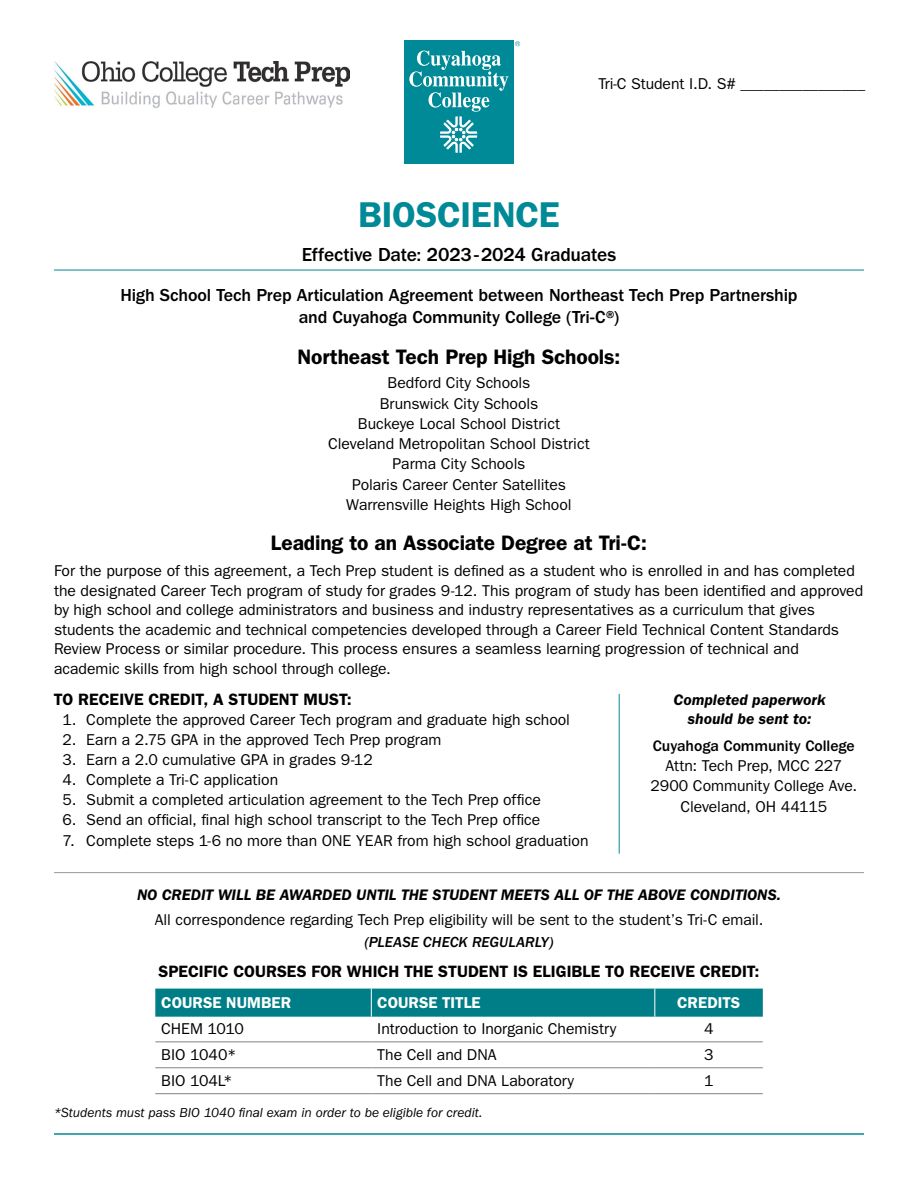
<style>
.page{position:relative;width:918px;height:1188px;background:#fff}
.page>*{position:absolute;margin:0;border:0;box-sizing:border-box;transform-origin:0 0}
.Main_Title_H1{font:600 36px "ITC Franklin Gothic Std";letter-spacing:-.01em;color:#008996}
.Subtitle_H2{font:600 21px "ITC Franklin Gothic Std";letter-spacing:-.005em;color:#000}
.Effective_Date_Para{font:500 19.5px "ITC Franklin Gothic Std";letter-spacing:-.015em;color:#000}
.Para_Agreement{font:500 18px/22.5px "ITC Franklin Gothic Std";letter-spacing:-.01em;color:#000;text-align:center}
.Table_Head_H1{font:600 16.5px "ITC Franklin Gothic Std";color:#000}
.To_Receive_Credit_Subtitle_H2{font:600 16.5px "ITC Franklin Gothic Std";color:#000}
.Para{font:15.75px/19.5px "ITC Franklin Gothic Std";color:#000}
.High_Schools_Para{font:15.75px "ITC Franklin Gothic Std";color:#000}
.No_Credit_Para{font:italic 600 15.75px "ITC Franklin Gothic Std";color:#000}
.Paperwork_Address_Para{font:15.75px "ITC Franklin Gothic Std";letter-spacing:-.005em;color:#000}
.Completed_Subhead_H3{font:italic 600 15.75px/19.5px "ITC Franklin Gothic Std";color:#000;text-align:center}
.Table_Head_Body{font:600 15.75px "ITC Franklin Gothic Std";color:#fff}
.Paperwork_Address_Para-2{font:500 15.75px "ITC Franklin Gothic Std";letter-spacing:-.005em;color:#000}
.Please_Check_Regularly_Para{font:15px "ITC Franklin Gothic Std Med It";color:#000}
.Para-2{font:italic 13.5px "ITC Franklin Gothic Std";color:#000}
</style>
<div class="page">
<hr style="left:54px;top:270px;width:810px;height:1px;background:#008996">
<div style="left:404px;top:40px;width:109px;height:124px;background:#008996"></div>
<svg style="left:409px;top:51px;width:99px;height:102px"></svg>
<svg style="left:515px;top:41px;width:5px;height:5px"></svg>
<img style="left:54px;top:62px;width:296px;height:46px">
<hr style="left:54px;top:872px;width:810px;height:1px;background:#939598">
<div style="left:155px;top:989px;width:608px;height:28px;background:#007e87"></div>
<hr style="left:155px;top:1041px;width:216px;height:1px;background:#808285">
<hr style="left:371px;top:1041px;width:284px;height:1px;background:#808285">
<hr style="left:655px;top:1041px;width:108px;height:1px;background:#808285">
<hr style="left:155px;top:1067px;width:216px;height:1px;background:#808285">
<hr style="left:371px;top:1067px;width:284px;height:1px;background:#808285">
<hr style="left:655px;top:1067px;width:108px;height:1px;background:#808285">
<hr style="left:155px;top:1093px;width:216px;height:1px;background:#808285">
<hr style="left:371px;top:1093px;width:284px;height:1px;background:#808285">
<hr style="left:655px;top:1093px;width:108px;height:1px;background:#808285">
<hr style="left:619px;top:694px;width:1px;height:160px;background:#008996">
<hr style="left:54px;top:1133px;width:810px;height:2px;background:#008996">
<p class="Para" style="left:598px;top:74px;width:268px">Tri-C Student I.D. S# ________________</p>
<h1 class="Main_Title_H1" style="left:358px;top:194px;width:203px">BIOSCIENCE</h1>
<p class="Effective_Date_Para" style="left:302px;top:244px;width:316px">Effective Date: 2023-2024 Graduates</p>
<p class="Para_Agreement" style="left:120px;top:284px;width:679px">High School Tech Prep Articulation Agreement between Northeast Tech Prep Partnership and Cuyahoga Community College (Tri-C®)</p>
<h2 class="Subtitle_H2" style="left:298px;top:344px;width:324px">Northeast Tech Prep High Schools:</h2>
<p class="High_Schools_Para" style="left:388px;top:374px;width:144px">Bedford City Schools</p>
<p class="High_Schools_Para" style="left:380px;top:394px;width:160px">Brunswick City Schools</p>
<p class="High_Schools_Para" style="left:358px;top:414px;width:204px">Buckeye Local School District</p>
<p class="High_Schools_Para" style="left:328px;top:435px;width:263px">Cleveland Metropolitan School District</p>
<p class="High_Schools_Para" style="left:393px;top:455px;width:134px">Parma City Schools</p>
<p class="High_Schools_Para" style="left:352px;top:475px;width:215px">Polaris Career Center Satellites</p>
<p class="High_Schools_Para" style="left:346px;top:495px;width:227px">Warrensville Heights High School</p>
<h2 class="Subtitle_H2" style="left:271px;top:531px;width:378px">Leading to an Associate Degree at Tri-C:</h2>
<p class="Para" style="left:54px;top:561px;width:811px">For the purpose of this agreement, a Tech Prep student is defined as a student who is enrolled in and has completed the designated Career Tech program of study for grades 9-12. This program of study has been identified and approved by high school and college administrators and business and industry representatives as a curriculum that gives students the academic and technical competencies developed through a Career Field Technical Content Standards Review Process or similar procedure. This process ensures a seamless learning progression of technical and academic skills from high school through college.</p>
<h2 class="To_Receive_Credit_Subtitle_H2" style="left:54px;top:690px;width:299px">TO RECEIVE CREDIT, A STUDENT MUST:</h2>
<p class="Para" style="left:63px;top:710px;width:509px">1. Complete the approved Career Tech program and graduate high school</p>
<p class="Para" style="left:63px;top:730px;width:380px">2. Earn a 2.75 GPA in the approved Tech Prep program</p>
<p class="Para" style="left:63px;top:750px;width:312px">3. Earn a 2.0 cumulative GPA in grades 9-12</p>
<p class="Para" style="left:63px;top:770px;width:217px">4. Complete a Tri-C application</p>
<p class="Para" style="left:63px;top:790px;width:480px">5. Submit a completed articulation agreement to the Tech Prep office</p>
<p class="Para" style="left:63px;top:810px;width:479px">6. Send an official, final high school transcript to the Tech Prep office</p>
<p class="Para" style="left:63px;top:831px;width:527px">7. Complete steps 1-6 no more than ONE YEAR from high school graduation</p>
<h3 class="Completed_Subhead_H3" style="left:673px;top:690px;width:154px">Completed paperwork should be sent to:</h3>
<p class="Paperwork_Address_Para-2" style="left:653px;top:737px;width:204px">Cuyahoga Community College</p>
<p class="Paperwork_Address_Para" style="left:665px;top:757px;width:178px">Attn: Tech Prep, MCC 227</p>
<p class="Paperwork_Address_Para" style="left:650px;top:777px;width:208px">2900 Community College Ave.</p>
<p class="Paperwork_Address_Para" style="left:680px;top:797px;width:148px">Cleveland, OH 44115</p>
<p class="No_Credit_Para" style="left:137px;top:886px;width:646px">NO CREDIT WILL BE AWARDED UNTIL THE STUDENT MEETS ALL OF THE ABOVE CONDITIONS.</p>
<p class="Para" style="left:155px;top:910px;width:610px">All correspondence regarding Tech Prep eligibility will be sent to the student’s Tri-C email.</p>
<p class="Please_Check_Regularly_Para" style="left:364px;top:934px;width:191px">(PLEASE CHECK REGULARLY)</p>
<h1 class="Table_Head_H1" style="left:159px;top:962px;width:602px">SPECIFIC COURSES FOR WHICH THE STUDENT IS ELIGIBLE TO RECEIVE CREDIT:</h1>
<p class="Table_Head_Body" style="left:161px;top:993px;width:131px">COURSE NUMBER</p>
<p class="Table_Head_Body" style="left:377px;top:993px;width:105px">COURSE TITLE</p>
<p class="Table_Head_Body" style="left:677px;top:993px;width:65px">CREDITS</p>
<p class="Para" style="left:161px;top:1019px;width:84px">CHEM 1010</p>
<p class="Para" style="left:377px;top:1019px;width:241px">Introduction to Inorganic Chemistry</p>
<p class="Para" style="left:704px;top:1019px;width:11px">4</p>
<p class="Para" style="left:161px;top:1045px;width:77px">BIO 1040*</p>
<p class="Para" style="left:377px;top:1045px;width:121px">The Cell and DNA</p>
<p class="Para" style="left:704px;top:1045px;width:11px">3</p>
<p class="Para" style="left:161px;top:1071px;width:73px">BIO 104L*</p>
<p class="Para" style="left:377px;top:1071px;width:198px">The Cell and DNA Laboratory</p>
<p class="Para" style="left:704px;top:1071px;width:11px">1</p>
<p class="Para-2" style="left:54px;top:1105px;width:430px">*Students must pass BIO 1040 final exam in order to be eligible for credit.</p>
</div>
